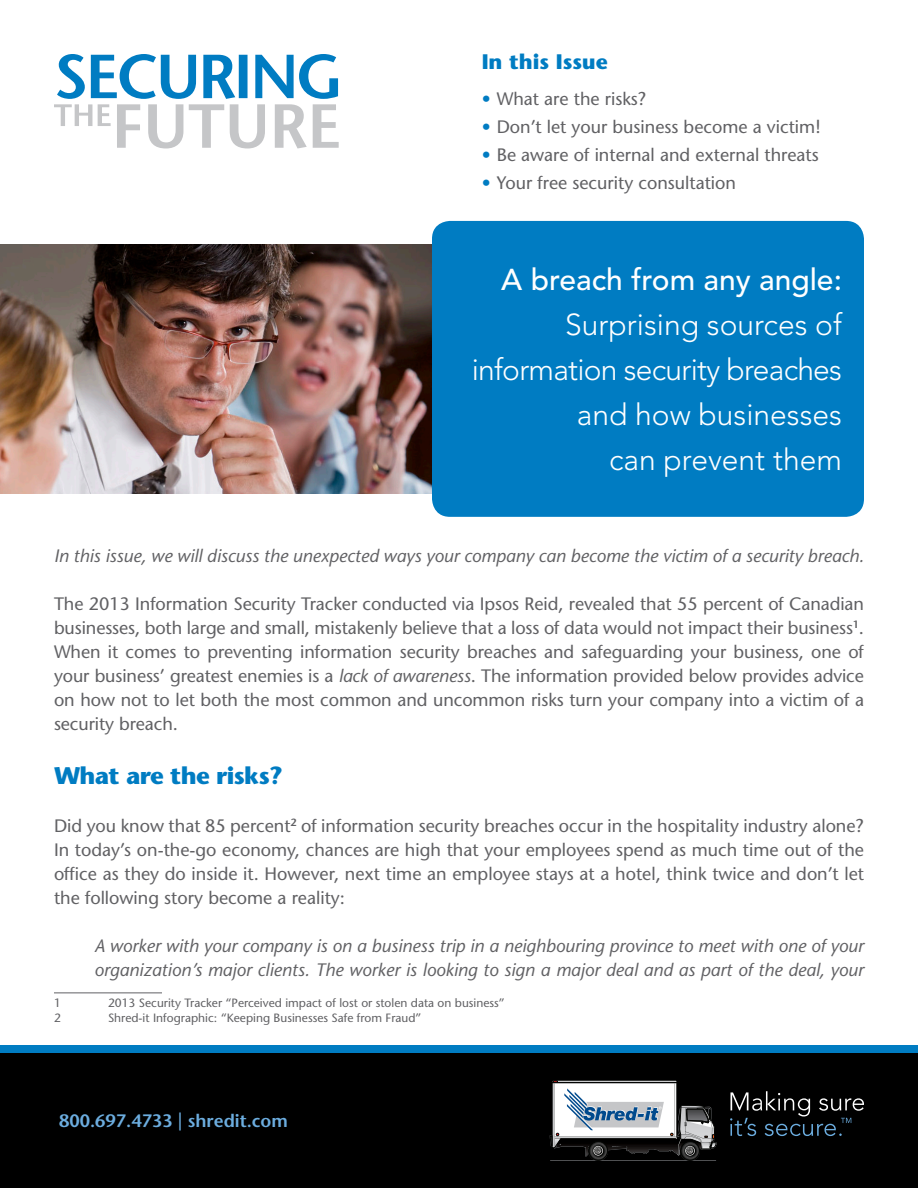
<style>
.page{position:relative;width:918px;height:1188px;background:#fff}
.page>*{position:absolute;margin:0;border:0;box-sizing:border-box;transform-origin:0 0}
.t1{font:300 30px/45px "Avenir LT Std";color:#fff;text-align:right}
.t2{font:500 30px "Avenir LT Std";color:#fff}
.t3{font:700 24px "Stone Sans Std";letter-spacing:-.025em;color:#007cc2}
.t4{font:700 21px "Stone Sans Std";color:#007cc2}
.t5{font:500 18px/24px "Stone Sans Std";color:#616164;text-align:justify}
.t6{font:italic 500 18px/24px "Stone Sans Std";color:#616164}
.t7{font:600 18px "Stone Sans Std";color:#6caddf}
.t8{font:12px "Stone Sans";color:#616164}
.s1{color:#007cc2}
.s2{font-style:italic}
</style>
<div class="page">
<svg style="left:54px;top:54px;width:285px;height:94px"></svg>
<img style="left:0;top:244px;width:432px;height:250px">
<div style="left:432px;top:221px;width:432px;height:296px;background:#007cc2;border-radius:18px"></div>
<hr style="left:54px;top:993px;width:108px;height:1px;background:#616164">
<div style="left:0;top:1053px;width:918px;height:135px;background:#000"></div>
<div style="left:0;top:1045px;width:918px;height:8px;background:#007cc2"></div>
<hr style="left:550px;top:1161px;width:166px;height:1px;background:#6c6d70">
<svg style="left:730px;top:1091px;width:134px;height:45px"></svg>
<svg style="left:550px;top:1080px;width:167px;height:81px"></svg>
<p class="t4" style="left:482px;top:50px;width:128px">In this Issue</p>
<p class="t5" style="left:482px;top:87px;width:166px"><span class="s1">•</span> What are the risks?</p>
<p class="t5" style="left:482px;top:115px;width:340px"><span class="s1">•</span> Don’t let your business become a victim!</p>
<p class="t5" style="left:482px;top:143px;width:339px"><span class="s1">•</span> Be aware of internal and external threats</p>
<p class="t5" style="left:482px;top:171px;width:256px"><span class="s1">•</span> Your free security consultation</p>
<h1 class="t2" style="left:501px;top:263px;width:342px">A breach from any angle:</h1>
<h1 class="t1" style="left:472px;top:302px;width:372px">Surprising sources of information security breaches and how businesses<br>can prevent them</h1>
<p class="t6" style="left:54px;top:544px;width:812px">In this issue, we will discuss the unexpected ways your company can become the victim of a security breach.</p>
<p class="t5" style="left:54px;top:592px;width:812px">The 2013 Information Security Tracker conducted via Ipsos Reid, revealed that 55 percent of Canadian businesses, both large and small, mistakenly believe that a loss of data would not impact their business<sup>1</sup>.<br>When it comes to preventing information security breaches and safeguarding your business, one of your business’ greatest enemies is a <span class="s2">lack of awareness</span>. The information provided below provides advice on how not to let both the most common and uncommon risks turn your company into a victim of a security breach.</p>
<h2 class="t3" style="left:54px;top:761px;width:231px">What are the risks?</h2>
<p class="t5" style="left:54px;top:814px;width:812px">Did you know that 85 percent<sup>2</sup> of information security breaches occur in the hospitality industry alone?<br>In today’s on-the-go economy, chances are high that your employees spend as much time out of the office as they do inside it. However, next time an employee stays at a hotel, think twice and don’t let the following story become a reality:</p>
<p class="t6" style="left:95px;top:934px;width:771px">A worker with your company is on a business trip in a neighbouring province to meet with one of your organization’s major clients. The worker is looking to sign a major deal and as part of the deal, your</p>
<p class="t8" style="left:54px;top:996px;width:8px">1</p>
<p class="t8" style="left:108px;top:996px;width:398px">2013 Security Tracker “Perceived impact of lost or stolen data on business”</p>
<p class="t8" style="left:54px;top:1010px;width:8px">2</p>
<p class="t8" style="left:108px;top:1010px;width:315px">Shred-it Infographic: “Keeping Businesses Safe from Fraud”</p>
<p class="t7" style="left:59px;top:1110px;width:230px">800.697.4733 | shredit.com</p>
</div>
